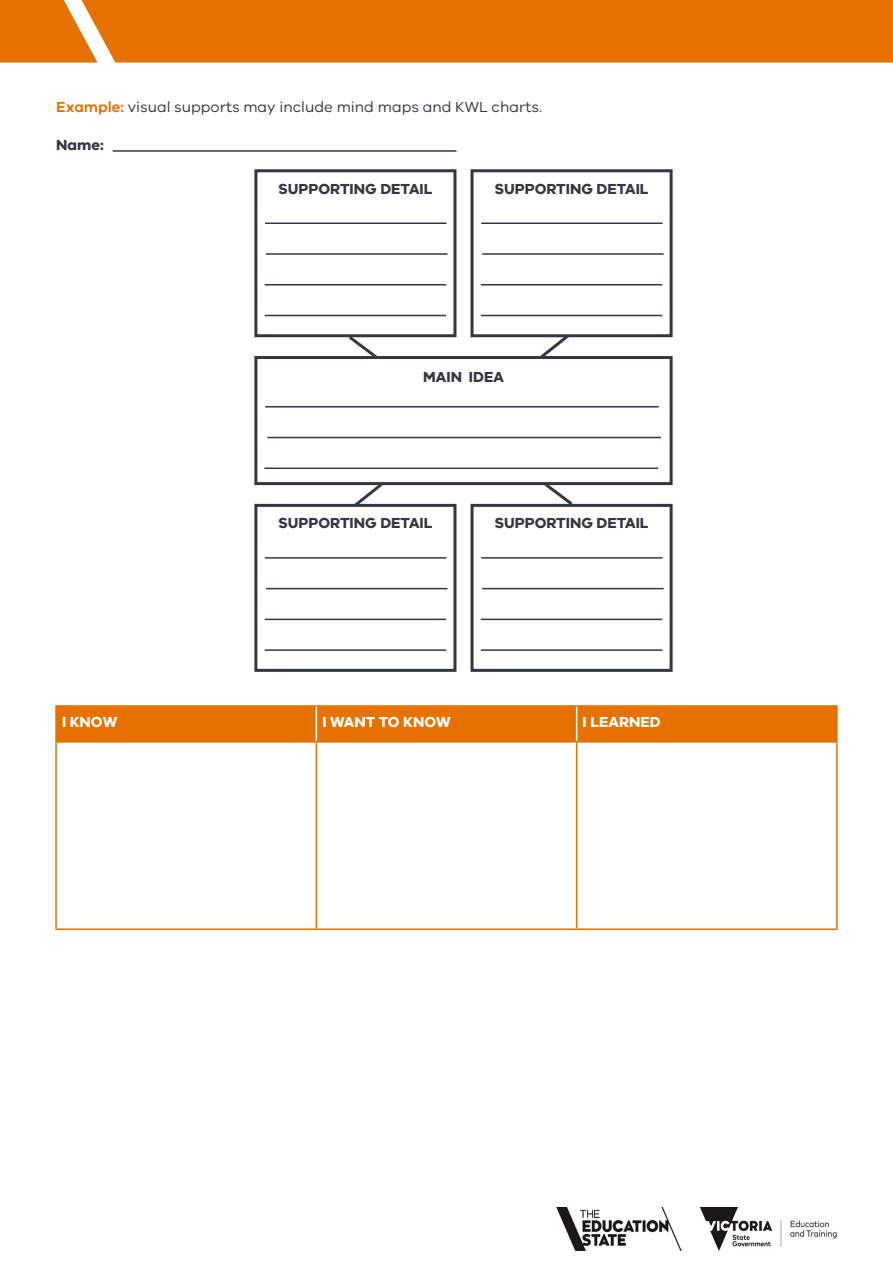
<style>
.page{position:relative;width:893px;height:1263px;background:#fff}
.page>*{position:absolute;margin:0;border:0;box-sizing:border-box;transform-origin:0 0}
.Body_text{font:700 15px "VIC";color:#343741}
.Body_text-2{font:15px "VIC";color:#343741}
.Body_text-3{font:700 15px "VIC";color:#fff}
.s1{font-weight:600;color:#e57200}
</style>
<div class="page">
<div style="left:57px;top:707px;width:779px;height:34px;background:#e57200"></div>
<hr style="left:55px;top:705px;width:261px;height:2px;background:#e57200">
<hr style="left:55px;top:707px;width:2px;height:34px;background:#e57200">
<hr style="left:316px;top:705px;width:261px;height:2px;background:#e57200">
<hr style="left:577px;top:705px;width:261px;height:2px;background:#e57200">
<hr style="left:836px;top:707px;width:2px;height:34px;background:#e57200">
<hr style="left:55px;top:741px;width:261px;height:2px;background:#e57200">
<hr style="left:55px;top:743px;width:2px;height:185px;background:#e57200">
<hr style="left:316px;top:741px;width:261px;height:2px;background:#e57200">
<hr style="left:316px;top:743px;width:1px;height:185px;background:#e57200">
<hr style="left:577px;top:741px;width:261px;height:2px;background:#e57200">
<hr style="left:576px;top:743px;width:1px;height:185px;background:#e57200">
<hr style="left:836px;top:743px;width:2px;height:185px;background:#e57200">
<hr style="left:55px;top:928px;width:261px;height:2px;background:#e57200">
<hr style="left:316px;top:928px;width:261px;height:2px;background:#e57200">
<hr style="left:577px;top:928px;width:261px;height:2px;background:#e57200">
<hr style="left:316px;top:707px;width:1px;height:34px;background:#fff">
<hr style="left:576px;top:707px;width:1px;height:34px;background:#fff">
<div style="left:0;top:0;width:893px;height:63px;background:#e57200"></div>
<img style="left:556px;top:1208px;width:281px;height:42px">
<div style="left:254px;top:169px;width:202px;height:168px;border:3px solid #343741"></div>
<hr style="left:265px;top:222px;width:181px;height:2px;background:#343741">
<hr style="left:266px;top:253px;width:181px;height:2px;background:#343741">
<hr style="left:265px;top:284px;width:181px;height:1px;background:#343741">
<hr style="left:265px;top:315px;width:181px;height:1px;background:#343741">
<div style="left:470px;top:169px;width:203px;height:168px;border:3px solid #343741"></div>
<hr style="left:481px;top:222px;width:182px;height:2px;background:#343741">
<hr style="left:482px;top:253px;width:182px;height:2px;background:#343741">
<hr style="left:481px;top:284px;width:181px;height:1px;background:#343741">
<hr style="left:481px;top:315px;width:181px;height:1px;background:#343741">
<div style="left:254px;top:504px;width:202px;height:168px;border:3px solid #343741"></div>
<hr style="left:265px;top:557px;width:181px;height:2px;background:#343741">
<hr style="left:266px;top:588px;width:181px;height:1px;background:#343741">
<hr style="left:265px;top:619px;width:181px;height:1px;background:#343741">
<hr style="left:265px;top:649px;width:181px;height:2px;background:#343741">
<div style="left:470px;top:504px;width:203px;height:168px;border:3px solid #343741"></div>
<hr style="left:481px;top:557px;width:182px;height:2px;background:#343741">
<hr style="left:482px;top:588px;width:182px;height:1px;background:#343741">
<hr style="left:481px;top:619px;width:181px;height:1px;background:#343741">
<hr style="left:481px;top:649px;width:181px;height:2px;background:#343741">
<svg style="left:346px;top:332px;width:230px;height:177px"></svg>
<div style="left:254px;top:356px;width:419px;height:129px;background:#fff"></div>
<div style="left:254px;top:356px;width:419px;height:129px;border:3px solid #343741"></div>
<hr style="left:265px;top:406px;width:394px;height:1px;background:#343741">
<hr style="left:267px;top:437px;width:394px;height:1px;background:#343741">
<hr style="left:264px;top:467px;width:394px;height:2px;background:#343741">
<hr style="left:113px;top:150px;width:343px;height:2px;background:#343741">
<p class="Body_text-2" style="left:56px;top:98px;width:487px"><span class="s1">Example:</span> visual supports may include mind maps and KWL charts.</p>
<h2 class="Body_text" style="left:56px;top:136px;width:49px">Name:</h2>
<p class="Body_text" style="left:278px;top:179px;width:156px">SUPPORTING DETAIL</p>
<p class="Body_text" style="left:494px;top:179px;width:156px">SUPPORTING DETAIL</p>
<p class="Body_text" style="left:423px;top:367px;width:82px">MAIN IDEA</p>
<p class="Body_text" style="left:278px;top:514px;width:156px">SUPPORTING DETAIL</p>
<p class="Body_text" style="left:494px;top:514px;width:156px">SUPPORTING DETAIL</p>
<p class="Body_text-3" style="left:62px;top:713px;width:57px">I KNOW</p>
<p class="Body_text-3" style="left:322px;top:713px;width:130px">I WANT TO KNOW</p>
<p class="Body_text-3" style="left:583px;top:713px;width:80px">I LEARNED</p>
</div>
